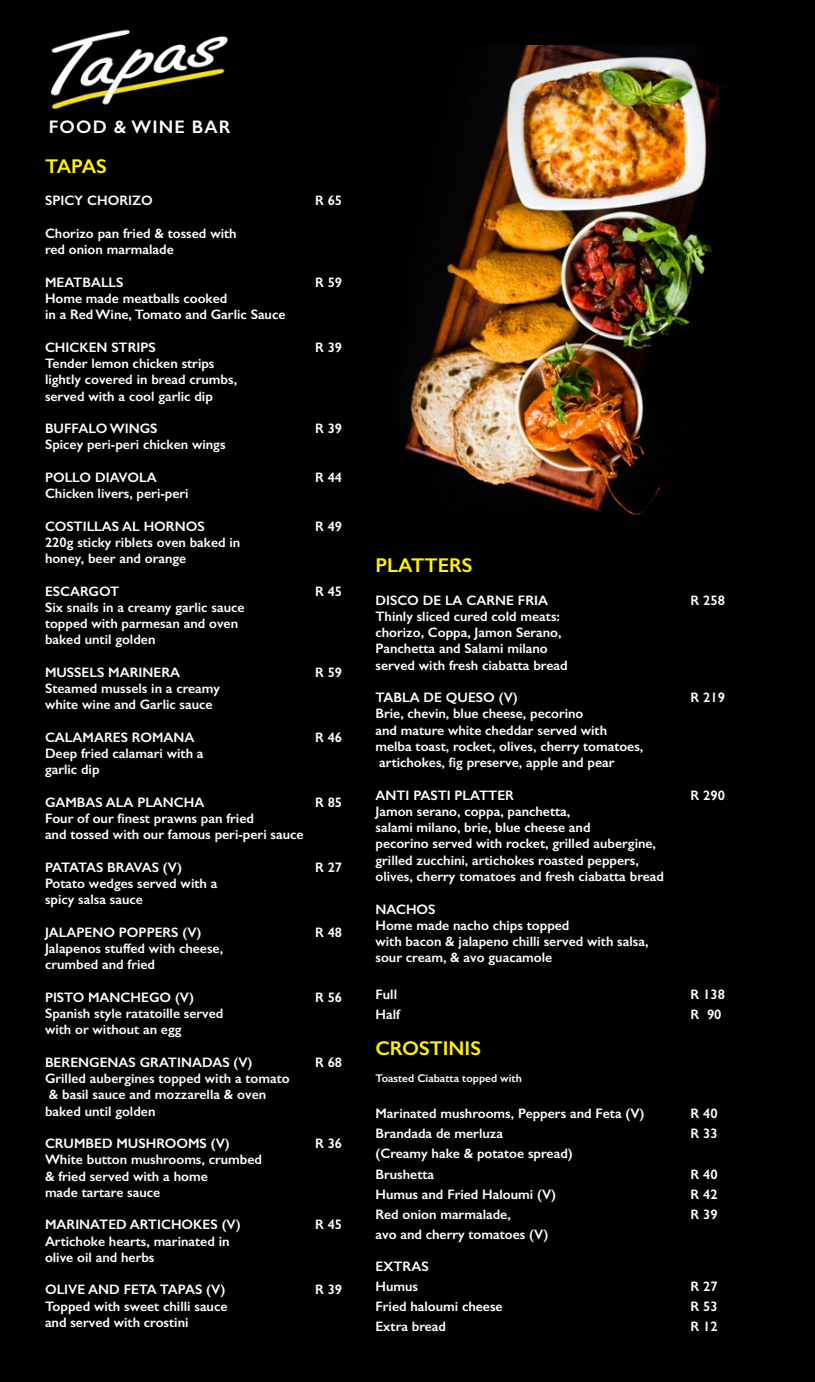
<style>
.page{position:relative;width:815px;height:1382px;background:#000}
.page>*{position:absolute;margin:0;border:0;box-sizing:border-box;transform-origin:0 0}
.t1{font:600 20px "Gill Sans";color:#fff200}
.t2{font:600 18.25px "Gill Sans";letter-spacing:.06em;color:#fff}
.t3{font:600 13.75px/16.2px "Gill Sans";color:#fff}
.t4{font:600 13.75px "Gill Sans";letter-spacing:-.08em;color:#fff}
.t5{font:600 11.25px "Gill Sans";color:#fff}
</style>
<div class="page">
<img style="left:50px;top:29px;width:179px;height:80px">
<img style="left:405px;top:45px;width:319px;height:471px">
<h2 class="t2" style="left:49px;top:116px;width:183px">FOOD &amp; WINE BAR</h2>
<h1 class="t1" style="left:45px;top:154px;width:63px">TAPAS</h1>
<p class="t3" style="left:45px;top:193px;width:109px">SPICY CHORIZO</p>
<p class="t3" style="left:315px;top:193px;width:29px">R 65</p>
<p class="t3" style="left:45px;top:225px;width:193px">Chorizo pan fried &amp; tossed with red onion marmalade</p>
<p class="t3" style="left:45px;top:274px;width:80px">MEATBALLS</p>
<p class="t3" style="left:315px;top:274px;width:29px">R 59</p>
<p class="t3" style="left:45px;top:290px;width:242px">Home made meatballs cooked<br>in a Red Wine, Tomato and Garlic Sauce</p>
<p class="t3" style="left:45px;top:339px;width:112px">CHICKEN STRIPS</p>
<p class="t3" style="left:315px;top:339px;width:29px">R 39</p>
<p class="t3" style="left:45px;top:355px;width:194px">Tender lemon chicken strips lightly covered in bread crumbs, served with a cool garlic dip</p>
<p class="t3" style="left:45px;top:420px;width:114px">BUFFALO WINGS</p>
<p class="t3" style="left:315px;top:420px;width:29px">R 39</p>
<p class="t3" style="left:45px;top:436px;width:182px">Spicey peri-peri chicken wings</p>
<p class="t3" style="left:45px;top:469px;width:113px">POLLO DIAVOLA</p>
<p class="t3" style="left:315px;top:469px;width:29px">R 44</p>
<p class="t3" style="left:45px;top:485px;width:145px">Chicken livers, peri-peri</p>
<p class="t3" style="left:45px;top:518px;width:161px">COSTILLAS AL HORNOS</p>
<p class="t3" style="left:315px;top:518px;width:29px">R 49</p>
<p class="t3" style="left:45px;top:534px;width:197px">220g sticky riblets oven baked in honey, beer and orange</p>
<p class="t3" style="left:45px;top:583px;width:76px">ESCARGOT</p>
<p class="t3" style="left:315px;top:583px;width:29px">R 45</p>
<p class="t3" style="left:45px;top:599px;width:201px">Six snails in a creamy garlic sauce topped with parmesan and oven baked until golden</p>
<p class="t3" style="left:45px;top:664px;width:137px">MUSSELS MARINERA</p>
<p class="t3" style="left:315px;top:664px;width:29px">R 59</p>
<p class="t3" style="left:45px;top:680px;width:177px">Steamed mussels in a creamy white wine and Garlic sauce</p>
<p class="t3" style="left:45px;top:729px;width:151px">CALAMARES ROMANA</p>
<p class="t3" style="left:315px;top:729px;width:29px">R 46</p>
<p class="t3" style="left:45px;top:745px;width:160px">Deep fried calamari with a garlic dip</p>
<p class="t3" style="left:45px;top:794px;width:161px">GAMBAS ALA PLANCHA</p>
<p class="t3" style="left:315px;top:794px;width:29px">R 85</p>
<p class="t3" style="left:45px;top:810px;width:260px">Four of our finest prawns pan fried<br>and tossed with our famous peri-peri sauce</p>
<p class="t4" style="left:45px;top:859px;width:138px">PATATAS BRAVAS (V)</p>
<p class="t3" style="left:315px;top:859px;width:29px">R 27</p>
<p class="t3" style="left:45px;top:875px;width:174px">Potato wedges served with a spicy salsa sauce</p>
<p class="t3" style="left:45px;top:924px;width:158px">JALAPENO POPPERS (V)</p>
<p class="t3" style="left:315px;top:924px;width:29px">R 48</p>
<p class="t3" style="left:45px;top:940px;width:180px">Jalapenos stuffed with cheese, crumbed and fried</p>
<p class="t3" style="left:45px;top:989px;width:151px">PISTO MANCHEGO (V)</p>
<p class="t3" style="left:315px;top:989px;width:29px">R 56</p>
<p class="t3" style="left:45px;top:1005px;width:180px">Spanish style ratatoille served with or without an egg</p>
<p class="t3" style="left:45px;top:1054px;width:209px">BERENGENAS GRATINADAS (V)</p>
<p class="t3" style="left:315px;top:1054px;width:29px">R 68</p>
<p class="t3" style="left:45px;top:1070px;width:246px">Grilled aubergines topped with a tomato &amp; basil sauce and mozzarella &amp; oven baked until golden</p>
<p class="t3" style="left:45px;top:1135px;width:186px">CRUMBED MUSHROOMS (V)</p>
<p class="t3" style="left:315px;top:1135px;width:29px">R 36</p>
<p class="t3" style="left:45px;top:1151px;width:219px">White button mushrooms, crumbed &amp; fried served with a home<br>made tartare sauce</p>
<p class="t3" style="left:45px;top:1216px;width:197px">MARINATED ARTICHOKES (V)</p>
<p class="t3" style="left:315px;top:1216px;width:29px">R 45</p>
<p class="t3" style="left:45px;top:1233px;width:186px">Artichoke hearts, marinated in olive oil and herbs</p>
<p class="t3" style="left:45px;top:1281px;width:182px">OLIVE AND FETA TAPAS (V)</p>
<p class="t3" style="left:315px;top:1281px;width:29px">R 39</p>
<p class="t3" style="left:45px;top:1298px;width:184px">Topped with sweet chilli sauce and served with crostini</p>
<h1 class="t1" style="left:375px;top:553px;width:99px">PLATTERS</h1>
<p class="t3" style="left:375px;top:592px;width:174px">DISCO DE LA CARNE FRIA</p>
<p class="t3" style="left:690px;top:592px;width:36px">R 258</p>
<p class="t3" style="left:375px;top:608px;width:194px">Thinly sliced cured cold meats: chorizo, Coppa, Jamon Serano,<br>Panchetta and Salami milano served with fresh ciabatta bread</p>
<p class="t3" style="left:375px;top:689px;width:144px">TABLA DE QUESO (V)</p>
<p class="t3" style="left:690px;top:689px;width:36px">R 219</p>
<p class="t3" style="left:375px;top:706px;width:269px">Brie, chevin, blue cheese, pecorino<br>and mature white cheddar served with melba toast, rocket, olives, cherry tomatoes, artichokes, fig preserve, apple and pear</p>
<p class="t3" style="left:375px;top:787px;width:140px">ANTI PASTI PLATTER</p>
<p class="t3" style="left:690px;top:787px;width:36px">R 290</p>
<p class="t3" style="left:375px;top:803px;width:290px">Jamon serano, coppa, panchetta,<br>salami milano, brie, blue cheese and<br>pecorino served with rocket, grilled aubergine, grilled zucchini, artichokes roasted peppers, olives, cherry tomatoes and fresh ciabatta bread</p>
<p class="t3" style="left:375px;top:901px;width:274px">NACHOS<br>Home made nacho chips topped<br>with bacon &amp; jalapeno chilli served with salsa, sour cream, &amp; avo guacamole</p>
<p class="t3" style="left:375px;top:986px;width:23px">Full</p>
<p class="t3" style="left:690px;top:986px;width:36px">R 138</p>
<p class="t3" style="left:375px;top:1006px;width:26px">Half</p>
<p class="t3" style="left:690px;top:1006px;width:33px">R 90</p>
<h1 class="t1" style="left:375px;top:1036px;width:107px">CROSTINIS</h1>
<p class="t5" style="left:375px;top:1072px;width:148px">Toasted Ciabatta topped with</p>
<p class="t3" style="left:375px;top:1106px;width:271px">Marinated mushrooms, Peppers and Feta (V)</p>
<p class="t3" style="left:690px;top:1106px;width:29px">R 40</p>
<p class="t3" style="left:375px;top:1126px;width:129px">Brandada de merluza</p>
<p class="t3" style="left:690px;top:1126px;width:29px">R 33</p>
<p class="t3" style="left:375px;top:1144px;width:199px;line-height:20px">(Creamy hake &amp; potatoe spread)<br>Brushetta</p>
<p class="t3" style="left:690px;top:1166px;width:29px">R 40</p>
<p class="t3" style="left:375px;top:1186px;width:182px">Humus and Fried Haloumi (V)</p>
<p class="t3" style="left:690px;top:1186px;width:29px">R 42</p>
<p class="t3" style="left:375px;top:1206px;width:137px">Red onion marmalade,</p>
<p class="t3" style="left:690px;top:1206px;width:29px">R 39</p>
<p class="t3" style="left:375px;top:1226px;width:174px">avo and cherry tomatoes (V)</p>
<p class="t3" style="left:375px;top:1256px;width:55px;line-height:20px">EXTRAS<br>Humus</p>
<p class="t3" style="left:690px;top:1278px;width:29px">R 27</p>
<p class="t3" style="left:375px;top:1298px;width:129px">Fried haloumi cheese</p>
<p class="t3" style="left:690px;top:1298px;width:29px">R 53</p>
<p class="t3" style="left:375px;top:1318px;width:72px">Extra bread</p>
<p class="t3" style="left:690px;top:1318px;width:29px">R 12</p>
</div>
